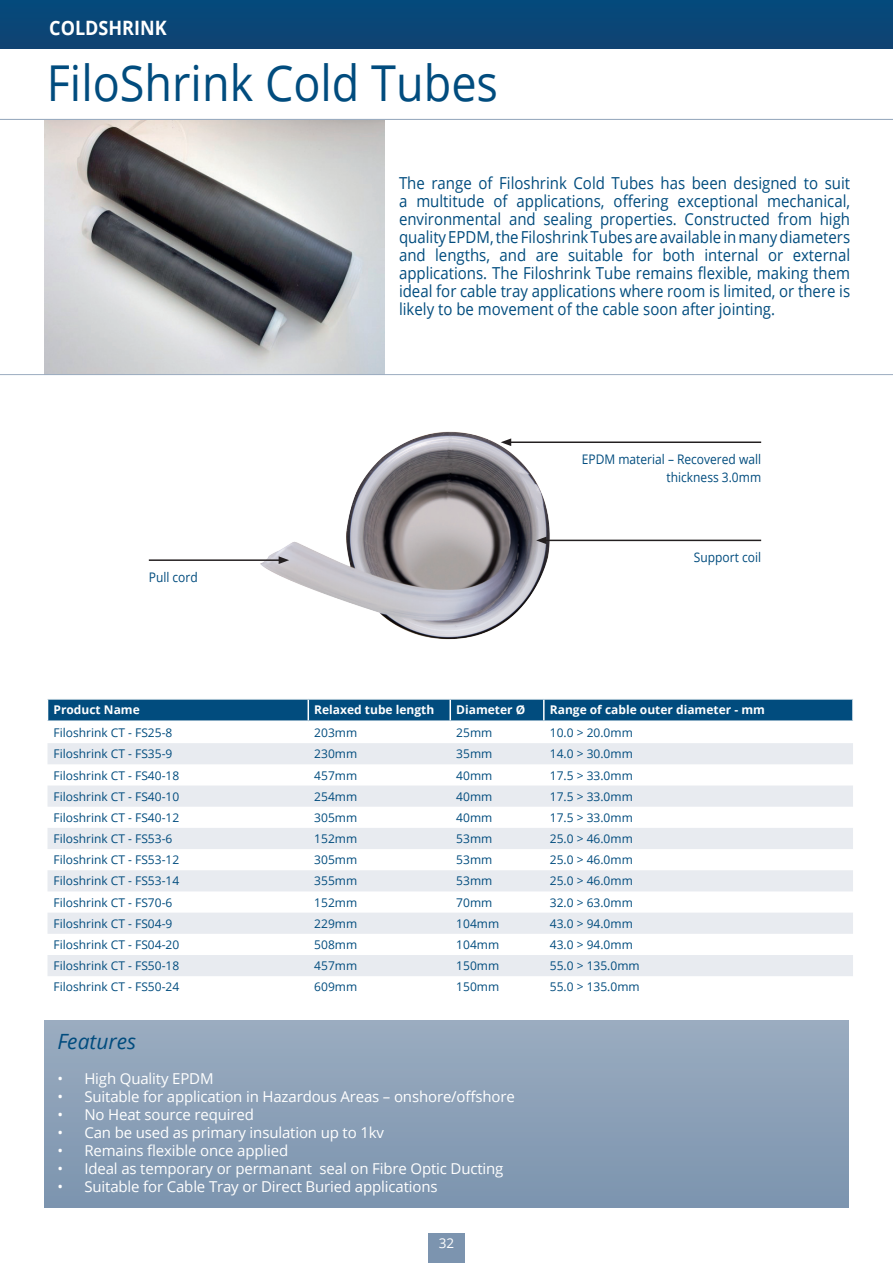
<style>
.page{position:relative;width:893px;height:1263px;background:#fff}
.page>*{position:absolute;margin:0;border:0;box-sizing:border-box;transform-origin:0 0}
.Productnaam{font:49.5px "Open Sans";color:#014c7e;scale:.91 1}
.t1{font:italic 21px "Open Sans";color:#014c7e}
.t2{font:700 19.8px "Open Sans";color:#fff;scale:.91 1}
.t3{font:16.5px/18px "Open Sans";color:#014c7e;text-align:justify;scale:.91 1}
.t4{font:15px "Open Sans";letter-spacing:-.01em;color:#fff}
.t5{font:13.5px "Open Sans";color:#fff}
.t6{font:13.2px/18px "Open Sans";color:#014c7e;text-align:right;scale:.91 1}
.t7{font:12px "Open Sans";color:#014c7e}
.t8{font:700 12px "Open Sans";color:#fff}
</style>
<div class="page">
<div style="left:428px;top:1233px;width:37px;height:30px;background:#7c94af"></div>
<div style="left:0;top:0;width:893px;height:49px;background:#0a4677"></div>
<img style="left:45px;top:120px;width:340px;height:254px">
<hr style="left:0;top:119px;width:893px;height:1px;background:#9bacc0">
<svg style="left:48px;top:743px;width:805px;height:233px;fill:#e8ebf0"></svg>
<div style="left:47px;top:699px;width:805px;height:21px;background:#014c7e"></div>
<hr style="left:450px;top:698px;width:94px;height:2px;background:#fff">
<hr style="left:449px;top:700px;width:2px;height:20px;background:#fff">
<hr style="left:544px;top:698px;width:310px;height:2px;background:#fff">
<hr style="left:543px;top:700px;width:2px;height:20px;background:#fff">
<hr style="left:0;top:374px;width:893px;height:1px;background:#9bacc0">
<div style="left:45px;top:1020px;width:803px;height:188px;background:linear-gradient(to bottom,#9aacc0,#7c94af)"></div>
<img style="left:260px;top:431px;width:313px;height:209px">
<hr style="left:509px;top:441px;width:252px;height:2px;background:#231f20">
<svg style="left:501px;top:438px;width:10px;height:8px"></svg>
<hr style="left:544px;top:540px;width:217px;height:1px;background:#231f20">
<svg style="left:536px;top:536px;width:11px;height:8px"></svg>
<hr style="left:149px;top:559px;width:132px;height:2px;background:#231f20">
<svg style="left:279px;top:556px;width:10px;height:8px"></svg>
<p class="t2" style="left:49px;top:14px;width:131px">COLDSHRINK</p>
<p class="Productnaam" style="left:47px;top:49px;width:497px">FiloShrink Cold Tubes</p>
<p class="t3" style="left:399px;top:174px;width:497px">The range of Filoshrink Cold Tubes has been designed to suit a multitude of applications, offering exceptional mechanical, environmental and sealing properties. Constructed from high quality EPDM, the Filoshrink Tubes are available in many diameters and lengths, and are suitable for both internal or external applications. The Filoshrink Tube remains flexible, making them ideal for cable tray applications where room is limited, or there is likely to be movement of the cable soon after jointing.</p>
<p class="t6" style="left:582px;top:450px;width:199px">EPDM material – Recovered wall thickness 3.0mm</p>
<p class="t6" style="left:149px;top:568px;width:55px">Pull cord</p>
<p class="t6" style="left:694px;top:548px;width:75px">Support coil</p>
<p class="t8" style="left:54px;top:701px;width:88px">Product Name</p>
<p class="t8" style="left:314px;top:701px;width:122px">Relaxed tube length</p>
<p class="t8" style="left:456px;top:701px;width:71px">Diameter Ø</p>
<p class="t8" style="left:550px;top:701px;width:217px">Range of cable outer diameter - mm</p>
<p class="t7" style="left:54px;top:724px;width:120px">Filoshrink CT - FS25-8</p>
<p class="t7" style="left:314px;top:724px;width:44px">203mm</p>
<p class="t7" style="left:456px;top:724px;width:38px">25mm</p>
<p class="t7" style="left:550px;top:724px;width:84px">10.0 &gt; 20.0mm</p>
<p class="t7" style="left:54px;top:746px;width:120px">Filoshrink CT - FS35-9</p>
<p class="t7" style="left:314px;top:746px;width:44px">230mm</p>
<p class="t7" style="left:456px;top:746px;width:38px">35mm</p>
<p class="t7" style="left:550px;top:746px;width:84px">14.0 &gt; 30.0mm</p>
<p class="t7" style="left:54px;top:767px;width:127px">Filoshrink CT - FS40-18</p>
<p class="t7" style="left:314px;top:767px;width:44px">457mm</p>
<p class="t7" style="left:456px;top:767px;width:38px">40mm</p>
<p class="t7" style="left:550px;top:767px;width:84px">17.5 &gt; 33.0mm</p>
<p class="t7" style="left:54px;top:788px;width:127px">Filoshrink CT - FS40-10</p>
<p class="t7" style="left:314px;top:788px;width:44px">254mm</p>
<p class="t7" style="left:456px;top:788px;width:38px">40mm</p>
<p class="t7" style="left:550px;top:788px;width:84px">17.5 &gt; 33.0mm</p>
<p class="t7" style="left:54px;top:809px;width:127px">Filoshrink CT - FS40-12</p>
<p class="t7" style="left:314px;top:809px;width:44px">305mm</p>
<p class="t7" style="left:456px;top:809px;width:38px">40mm</p>
<p class="t7" style="left:550px;top:809px;width:84px">17.5 &gt; 33.0mm</p>
<p class="t7" style="left:54px;top:830px;width:120px">Filoshrink CT - FS53-6</p>
<p class="t7" style="left:314px;top:830px;width:44px">152mm</p>
<p class="t7" style="left:456px;top:830px;width:38px">53mm</p>
<p class="t7" style="left:550px;top:830px;width:84px">25.0 &gt; 46.0mm</p>
<p class="t7" style="left:54px;top:852px;width:127px">Filoshrink CT - FS53-12</p>
<p class="t7" style="left:314px;top:852px;width:44px">305mm</p>
<p class="t7" style="left:456px;top:852px;width:38px">53mm</p>
<p class="t7" style="left:550px;top:852px;width:84px">25.0 &gt; 46.0mm</p>
<p class="t7" style="left:54px;top:873px;width:127px">Filoshrink CT - FS53-14</p>
<p class="t7" style="left:314px;top:873px;width:44px">355mm</p>
<p class="t7" style="left:456px;top:873px;width:38px">53mm</p>
<p class="t7" style="left:550px;top:873px;width:84px">25.0 &gt; 46.0mm</p>
<p class="t7" style="left:54px;top:894px;width:120px">Filoshrink CT - FS70-6</p>
<p class="t7" style="left:314px;top:894px;width:44px">152mm</p>
<p class="t7" style="left:456px;top:894px;width:38px">70mm</p>
<p class="t7" style="left:550px;top:894px;width:84px">32.0 &gt; 63.0mm</p>
<p class="t7" style="left:54px;top:915px;width:120px">Filoshrink CT - FS04-9</p>
<p class="t7" style="left:314px;top:915px;width:44px">229mm</p>
<p class="t7" style="left:456px;top:915px;width:44px">104mm</p>
<p class="t7" style="left:550px;top:915px;width:84px">43.0 &gt; 94.0mm</p>
<p class="t7" style="left:54px;top:936px;width:127px">Filoshrink CT - FS04-20</p>
<p class="t7" style="left:314px;top:936px;width:44px">508mm</p>
<p class="t7" style="left:456px;top:936px;width:44px">104mm</p>
<p class="t7" style="left:550px;top:936px;width:84px">43.0 &gt; 94.0mm</p>
<p class="t7" style="left:54px;top:957px;width:127px">Filoshrink CT - FS50-18</p>
<p class="t7" style="left:314px;top:957px;width:44px">457mm</p>
<p class="t7" style="left:456px;top:957px;width:44px">150mm</p>
<p class="t7" style="left:550px;top:957px;width:91px">55.0 &gt; 135.0mm</p>
<p class="t7" style="left:54px;top:979px;width:127px">Filoshrink CT - FS50-24</p>
<p class="t7" style="left:314px;top:979px;width:44px">609mm</p>
<p class="t7" style="left:456px;top:979px;width:44px">150mm</p>
<p class="t7" style="left:550px;top:979px;width:91px">55.0 &gt; 135.0mm</p>
<p class="t1" style="left:57px;top:1027px;width:80px">Features</p>
<p class="t4" style="left:57px;top:1068px;width:158px">• High Quality EPDM</p>
<p class="t4" style="left:57px;top:1086px;width:459px">• Suitable for application in Hazardous Areas – onshore/offshore</p>
<p class="t4" style="left:57px;top:1104px;width:198px">• No Heat source required</p>
<p class="t4" style="left:57px;top:1122px;width:328px">• Can be used as primary insulation up to 1kv</p>
<p class="t4" style="left:57px;top:1140px;width:232px">• Remains flexible once applied</p>
<p class="t4" style="left:57px;top:1158px;width:448px">• Ideal as temporary or permanant seal on Fibre Optic Ducting</p>
<p class="t4" style="left:57px;top:1176px;width:382px">• Suitable for Cable Tray or Direct Buried applications</p>
<p class="t5" style="left:439px;top:1234px;width:17px">32</p>
</div>
